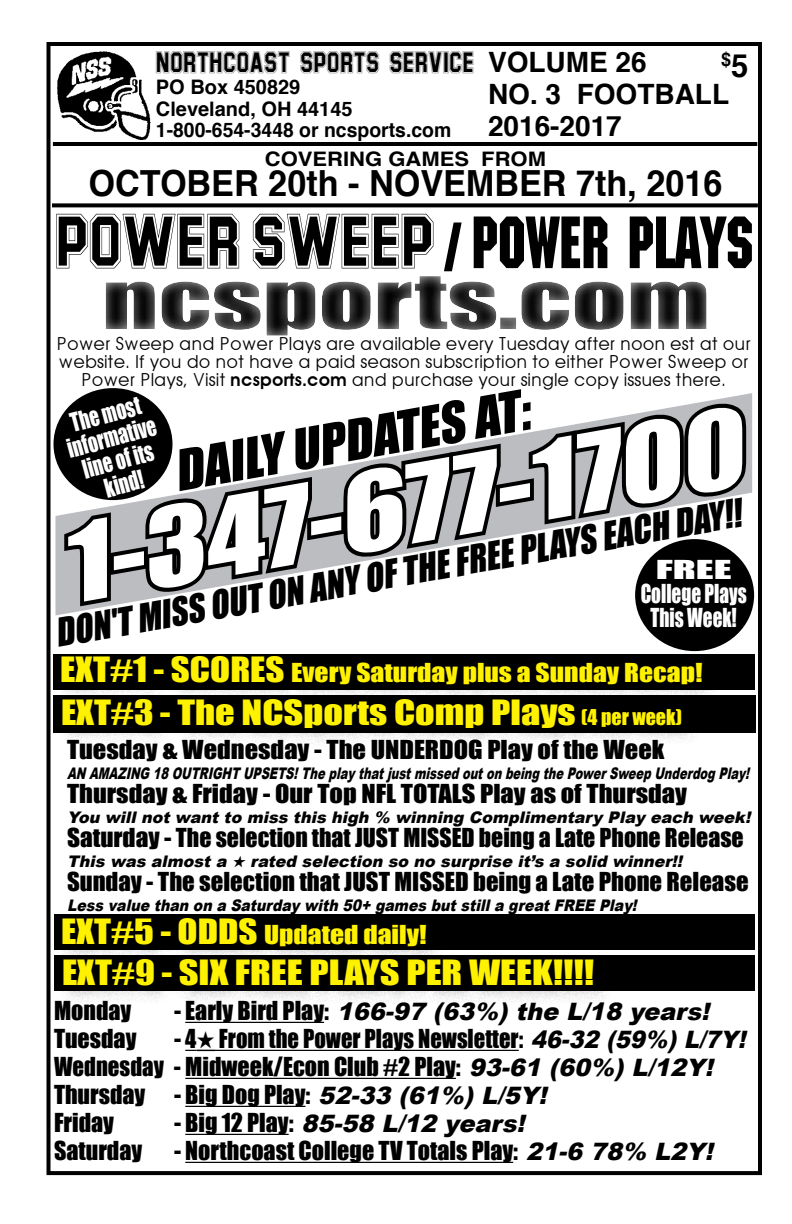
<style>
.page{position:relative;width:792px;height:1224px;background:#fff}
.page>*{position:absolute;margin:0;border:0;box-sizing:border-box;transform-origin:0 0}
.t1{font:italic 100px "Impact";color:#fff;scale:1.18 1}
.t2{font:60px "Stupendous";color:#000;scale:.84 1}
.t3{font:italic 52px "Impact";color:#000}
.t4{font:italic 36px "Impact";color:#000;scale:.93 1}
.t5{font:700 36px "Helvetica";color:#000;scale:.95 1}
.t6{font:32px "Impact";color:#fff200;scale:1.15 1}
.t7{font:700 28px/32px "Helvetica";color:#000}
.t8{font:24px/28px "Impact";color:#000}
.t9{font:24px "Impact";color:#000;scale:1.1 1}
.t10{font:italic 900 24px "Arial";color:#000}
.t11{font:24px "Impact";color:#fff200;scale:1.15 1}
.t12{font:24px "Impact";color:#000;scale:1.05 1}
.t13{font:24px/24px "Impact";color:#fff;text-align:center;scale:.8 1}
.t14{font:24px/24px "Impact";color:#fff;text-align:center;scale:1.79 1}
.t15{font:24px "Stupendous";color:#000;scale:.83 1}
.t16{font:700 20px/21.2px "Helvetica";color:#000}
.t17{font:700 20px "Helvetica";color:#000;scale:1.1 1}
.t18{font:700 18.6px "Helvetica";color:#000}
.t19{font:18px/18px "Avant Garde";color:#000;text-align:center}
.t20{font:italic 900 16px "Arial";color:#000}
.t21{font:italic 900 16px "Arial";color:#000;scale:.71 1}
.t22{font:italic 900 16px "Arial";color:#000;scale:.88 1}
.s1{font-size:32px}
.s2{font-family:"Helvetica";font-stretch:extra-condensed}
.s3{font-family:"Machine";font-size:72px}
.s4{font-weight:600}
.s5{font-size:20px}
.s6{font-family:"Impact";font-weight:400;font-style:normal}
.s7{font-family:"Arial";font-weight:900;font-style:italic}
</style>
<div class="page">
<div style="left:46px;top:42px;width:716px;height:1133px;border:4px solid #000"></div>
<img style="left:57px;top:52px;width:93px;height:87px">
<svg style="left:60px;top:392px;width:692px;height:222px"></svg>
<div style="left:51px;top:255px;width:741px;height:91px;background:#fff"></div>
<hr style="left:53px;top:142px;width:704px;height:4px;background:#000">
<svg style="left:52px;top:203px;width:706px;height:4px;background:#191919"></svg>
<svg style="left:106px;top:222px;width:601px;height:114px"></svg>
<div style="left:54px;top:388px;width:118px;height:112px;background:#000;border-radius:50%"></div>
<div style="left:635px;top:539px;width:119px;height:112px;background:#000;border-radius:50%"></div>
<div style="left:53px;top:654px;width:702px;height:35px;background:#000"></div>
<div style="left:53px;top:695px;width:703px;height:38px;background:#000"></div>
<div style="left:60px;top:698px;width:641px;height:49px;background:#000;opacity:.23"></div>
<hr style="left:185px;top:1022px;width:139px;height:1px;background:#000">
<svg style="left:185px;top:1050px;width:30px;height:1px"></svg>
<hr style="left:215px;top:1050px;width:304px;height:1px;background:#000">
<hr style="left:185px;top:1078px;width:271px;height:1px;background:#000">
<hr style="left:185px;top:1106px;width:120px;height:1px;background:#000">
<hr style="left:185px;top:1134px;width:104px;height:1px;background:#000">
<hr style="left:185px;top:1162px;width:328px;height:1px;background:#000">
<div style="left:59px;top:654px;width:662px;height:49px;background:#000"></div>
<div style="left:54px;top:914px;width:700px;height:35px;background:#000"></div>
<div style="left:54px;top:955px;width:701px;height:35px;background:#000"></div>
<div style="left:61px;top:958px;width:552px;height:47px;background:#000;opacity:.23"></div>
<div style="left:60px;top:916px;width:385px;height:49px;background:#000"></div>
<p class="t15" style="left:156px;top:51px;width:385px">NORTHCOAST SPORTS SERVICE</p>
<p class="t16" style="left:156px;top:77px;width:297px">PO Box 450829<br>Cleveland, OH 44145<br>1-800-654-3448 or ncsports.com</p>
<p class="t7" style="left:488px;top:47px;width:243px">VOLUME 26<br>NO. 3 FOOTBALL<br>2016-2017</p>
<p class="t18" style="left:721px;top:45px;width:29px">$<span class="s1">5</span></p>
<p class="t17" style="left:265px;top:143px;width:257px">COVERING GAMES FROM</p>
<h3 class="t5" style="left:88px;top:154px;width:669px">OCTOBER 20th - NOVEMBER 7th, 2016</h3>
<h2 class="t2" style="left:55px;top:214px;width:833px">POWER SWEEP <span class="s2">/</span> <span class="s3">POWER PLAYS</span></h2>
<p class="t19" style="left:56px;top:335px;width:696px">Power Sweep and Power Plays are available every Tuesday after noon est at our website. If you do not have a paid season subscription to either Power Sweep or<br>Power Plays, Visit <span class="s4">ncsports.com</span> and purchase your single copy issues there.</p>
<p class="t13" style="left:58px;top:414px;width:116px;rotate:-15deg">The most informative line of its kind!</p>
<h3 class="t3" style="left:168px;top:440px;width:361px;rotate:-10deg">DAILY UPDATES AT:</h3>
<h3 class="t4" style="left:51px;top:611px;width:750px;rotate:-10deg">DON'T MISS OUT ON ANY OF THE FREE PLAYS EACH DAY!!</h3>
<h1 class="t1" style="left:50px;top:505px;width:586px;rotate:-10deg">1-347-677-1700</h1>
<p class="t14" style="left:641px;top:557px;width:61px">FREE<br>College Plays<br>This Week!</p>
<p class="t11" style="left:60px;top:658px;width:560px"><span class="s1">EXT#1 - SCORES</span> Every Saturday plus a Sunday Recap!</p>
<h3 class="t6" style="left:61px;top:693px;width:542px">EXT#3 - The NCSports Comp Plays <span class="s5">(4 per week)</span></h3>
<p class="t9" style="left:67px;top:735px;width:545px">Tuesday &amp; Wednesday - The UNDERDOG Play of the Week</p>
<p class="t21" style="left:67px;top:764px;width:967px">AN AMAZING 18 OUTRIGHT UPSETS!The play thatjustmissed outon being the PowerSweep Underdog Play!</p>
<p class="t9" style="left:67px;top:779px;width:565px">Thursday &amp; Friday - Our Top NFL TOTALS Play as of Thursday</p>
<p class="t20" style="left:67px;top:808px;width:689px">You will not want to miss this high % winning Complimentary Play each week!</p>
<p class="t12" style="left:67px;top:823px;width:646px">Saturday - The selection that JUST MISSED being a Late Phone Release</p>
<p class="t20" style="left:67px;top:852px;width:621px">This was almost a ★ rated selection so no surprise it’s a solid winner!!</p>
<p class="t8" style="left:67px;top:867px;width:683px">Sunday - The selection that JUST MISSED being a Late Phone Release</p>
<p class="t22" style="left:67px;top:896px;width:653px">Less value than on a Saturday with 50+ games butstilla greatFREE Play!</p>
<p class="t11" style="left:61px;top:920px;width:319px"><span class="s1">EXT#5 - ODDS</span> Updated daily!</p>
<h3 class="t6" style="left:62px;top:953px;width:464px">EXT#9 - SIX FREE PLAYS PER WEEK!!!!</h3>
<p class="t8" style="left:54px;top:996px;width:79px">Monday</p>
<p class="t10" style="left:174px;top:998px;width:542px"><span class="s6">- E a r l y B i r d P l a y :</span> 166-97 (63%) the L/18 years!</p>
<p class="t8" style="left:54px;top:1024px;width:84px">Tuesday</p>
<p class="t8" style="left:54px;top:1024px;width:698px;text-indent:120px">- 4★ From the Power Plays Newsletter: <span class="s7">46-32 (59%) L/7Y!<br></span>Wednesday - Midweek/Econ Club #2 Play: <span class="s7">93-61 (60%) L/12Y!<br></span>Thursday - Big Dog Play: <span class="s7">52-33 (61%) L/5Y!<br></span>Friday</p>
<p class="t10" style="left:174px;top:1110px;width:358px"><span class="s6">- B i g 1 2 P l a y :</span> 85-58 L/12 years!</p>
<p class="t8" style="left:54px;top:1136px;width:90px">Saturday</p>
<p class="t8" style="left:174px;top:1136px;width:546px">- Northcoast College TV Totals Play: <span class="s7">21-6 78% L2Y!</span></p>
</div>
